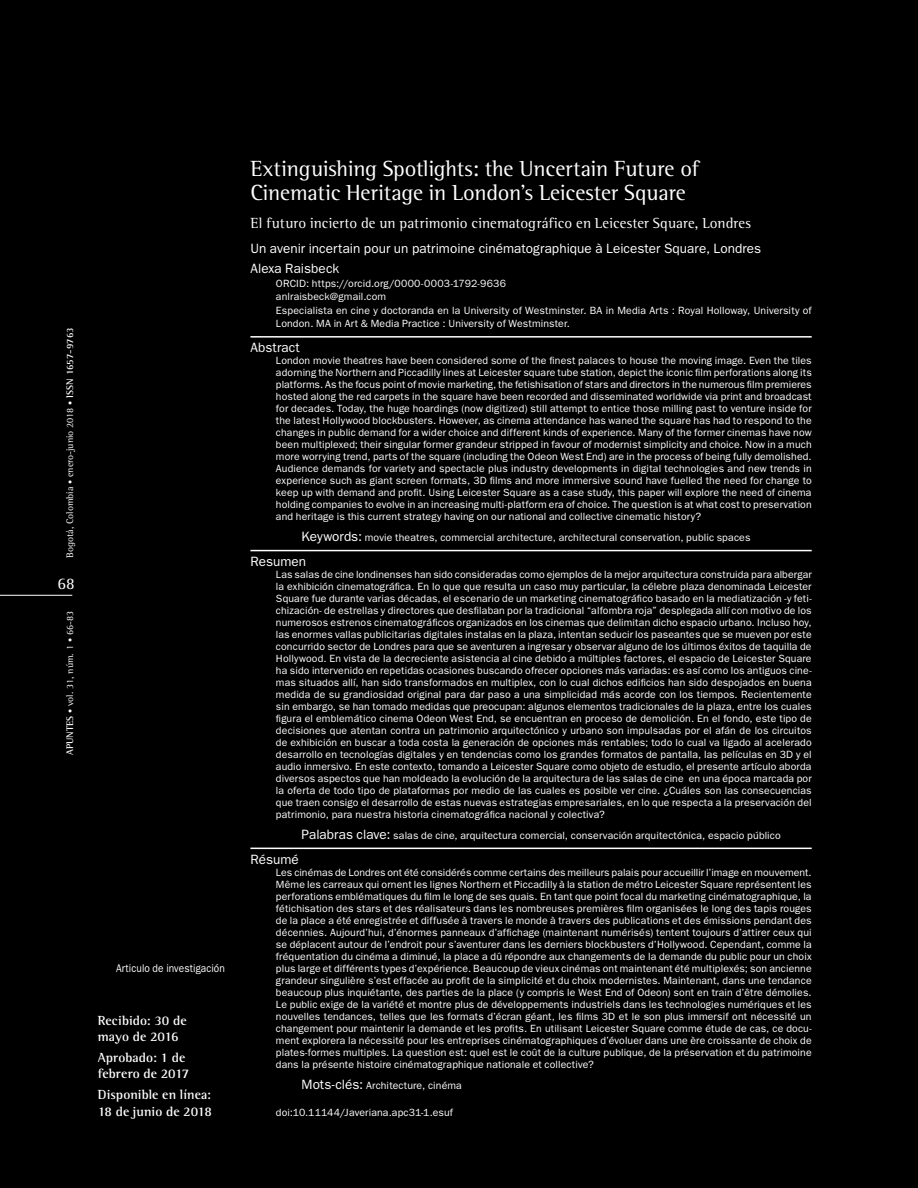
<style>
.page{position:relative;width:918px;height:1188px;background:#000}
.page>*{position:absolute;margin:0;border:0;box-sizing:border-box;transform-origin:0 0}
.N_Titulo{font:22.5px/24px "Agfa Rotis Semi Serif";letter-spacing:-.005em;color:#fff}
.Titulo{font:16.5px "Agfa Rotis Semi Serif";color:#fff}
.N_Título_Inglés{font:15px "Agfa Rotis Semi Serif";letter-spacing:.01em;color:#fff}
.N_Subtítulo{font:13.5px "ITC Franklin Gothic Std";letter-spacing:.005em;color:#fff}
.N_Info_Reseña{font:700 13.5px/16.5px "Agfa Rotis Semi Serif";color:#fff}
.N_Pie_de_Página{font:11.25px "ITC Franklin Gothic Std";letter-spacing:.01em;color:#fff;scale:.9 1}
.N_Body{font:10.5px/12px "ITC Franklin Gothic Std";letter-spacing:.01em;color:#fff;text-align:justify}
.N_Palabras_Clave{font:10.5px "ITC Franklin Gothic Std";letter-spacing:.015em;color:#fff}
.t1{font:9.75px "Agfa Rotis Semi Serif";color:#fff}
.s1{font-size:8.25px}
.s2{font-weight:700}
.s3{font-size:13.5px}
</style>
<div class="page">
<hr style="left:0;top:595px;width:72px;height:1px;background:#fff">
<hr style="left:250px;top:336px;width:562px;height:2px;background:#fff">
<hr style="left:250px;top:550px;width:562px;height:1px;background:#fff">
<hr style="left:250px;top:848px;width:562px;height:1px;background:#fff">
<p class="t1" style="left:64px;top:558px;width:232px;rotate:-90deg">Bogotá, Colombia <span class="s1">•</span> enero-junio 2018 <span class="s1">•</span> <span class="s2">ISSN 1657-9763</span></p>
<p class="Titulo" style="left:57px;top:574px;width:19px">68</p>
<p class="t1" style="left:64px;top:755px;width:145px;rotate:-90deg"><span class="s2">APUNTES</span> <span class="s1">•</span> vol. 31, núm. 1 <span class="s1">•</span> 66-83</p>
<p class="N_Pie_de_Página" style="left:116px;top:961px;width:123px">Articulo de investigación</p>
<p class="N_Info_Reseña" style="left:98px;top:1012px;width:90px">Recibido: 30 de mayo de 2016</p>
<p class="N_Info_Reseña" style="left:98px;top:1049px;width:93px">Aprobado: 1 de febrero de 2017</p>
<p class="N_Info_Reseña" style="left:98px;top:1086px;width:116px">Disponible en línea:<br>18 de junio de 2018</p>
<p class="N_Titulo" style="left:250px;top:157px;width:450px">Extinguishing Spotlights: the Uncertain Future of<br>Cinematic Heritage in London’s Leicester Square</p>
<p class="N_Título_Inglés" style="left:250px;top:214px;width:502px">El futuro incierto de un patrimonio cinematográfico en Leicester Square, Londres</p>
<p class="N_Subtítulo" style="left:250px;top:240px;width:512px">Un avenir incertain pour un patrimoine cinématographique à Leicester Square, Londres</p>
<p class="N_Subtítulo" style="left:250px;top:261px;width:90px">Alexa Raisbeck</p>
<p class="N_Body" style="left:276px;top:277px;width:232px">ORCID: https://orcid.org/0000-0003-1792-9636</p>
<p class="N_Body" style="left:276px;top:291px;width:112px">anlraisbeck@gmail.com</p>
<p class="N_Body" style="left:276px;top:304px;width:537px;line-height:13.5px">Especialista en cine y doctoranda en la University of Westminster. BA in Media Arts : Royal Holloway, University of<br>London. MA in Art &amp; Media Practice : University of Westminster.</p>
<p class="N_Subtítulo" style="left:250px;top:340px;width:51px">Abstract</p>
<p class="N_Body" style="left:276px;top:355px;width:537px">London movie theatres have been considered some of the finest palaces to house the moving image. Even the tiles adorning the Northern and Piccadilly lines at Leicester square tube station, depict the iconic film perforations along its platforms. As the focus point of movie marketing, the fetishisation of stars and directors in the numerous film premieres hosted along the red carpets in the square have been recorded and disseminated worldwide via print and broadcast for decades. Today, the huge hoardings (now digitized) still attempt to entice those milling past to venture inside for the latest Hollywood blockbusters. However, as cinema attendance has waned the square has had to respond to the changes in public demand for a wider choice and different kinds of experience. Many of the former cinemas have now been multiplexed; their singular former grandeur stripped in favour of modernist simplicity and choice. Now in a much more worrying trend, parts of the square (including the Odeon West End) are in the process of being fully demolished.<br>Audience demands for variety and spectacle plus industry developments in digital technologies and new trends in experience such as giant screen formats, 3D films and more immersive sound have fuelled the need for change to keep up with demand and profit. Using Leicester Square as a case study, this paper will explore the need of cinema holding companies to evolve in an increasing multi-platform era of choice. The question is at what cost to preservation and heritage is this current strategy having on our national and collective cinematic history?</p>
<p class="N_Palabras_Clave" style="left:301px;top:532px;width:451px"><span class="s3">Keywords:</span> movie theatres, commercial architecture, architectural conservation, public spaces</p>
<p class="N_Subtítulo" style="left:250px;top:554px;width:57px">Resumen</p>
<p class="N_Body" style="left:276px;top:569px;width:537px">Las salas de cine londinenses han sido consideradas como ejemplos de la mejor arquitectura construida para albergar la exhibición cinematográfica. En lo que que resulta un caso muy particular, la célebre plaza denominada Leicester Square fue durante varias décadas, el escenario de un marketing cinematográfico basado en la mediatización -y feti&shy;chización- de estrellas y directores que desfilaban por la tradicional “alfombra roja” desplegada allí con motivo de los numerosos estrenos cinematográficos organizados en los cinemas que delimitan dicho espacio urbano. Incluso hoy, las enormes vallas publicitarias digitales instalas en la plaza, intentan seducir los paseantes que se mueven por este concurrido sector de Londres para que se aventuren a ingresar y observar alguno de los últimos éxitos de taquilla de Hollywood. En vista de la decreciente asistencia al cine debido a múltiples factores, el espacio de Leicester Square ha sido intervenido en repetidas ocasiones buscando ofrecer opciones más variadas: es así como los antiguos cine&shy;mas situados allí, han sido transformados en multiplex, con lo cual dichos edificios han sido despojados en buena medida de su grandiosidad original para dar paso a una simplicidad más acorde con los tiempos. Recientemente sin embargo, se han tomado medidas que preocupan: algunos elementos tradicionales de la plaza, entre los cuales figura el emblemático cinema Odeon West End, se encuentran en proceso de demolición. En el fondo, este tipo de decisiones que atentan contra un patrimonio arquitectónico y urbano son impulsadas por el afán de los circuitos de exhibición en buscar a toda costa la generación de opciones más rentables; todo lo cual va ligado al acelerado desarrollo en tecnologías digitales y en tendencias como los grandes formatos de pantalla, las películas en 3D y el audio inmersivo. En este contexto, tomando a Leicester Square como objeto de estudio, el presente artículo aborda diversos aspectos que han moldeado la evolución de la arquitectura de las salas de cine en una época marcada por la oferta de todo tipo de plataformas por medio de las cuales es posible ver cine. ¿Cuáles son las consecuencias que traen consigo el desarrollo de estas nuevas estrategias empresariales, en lo que respecta a la preservación del patrimonio, para nuestra historia cinematográfica nacional y colectiva?</p>
<p class="N_Palabras_Clave" style="left:301px;top:829px;width:481px"><span class="s3">Palabras clave:</span> salas de cine, arquitectura comercial, conservación arquitectónica, espacio público</p>
<p class="N_Subtítulo" style="left:250px;top:852px;width:50px">Résumé</p>
<p class="N_Body" style="left:276px;top:866px;width:537px">Les cinémas de Londres ont été considérés comme certains des meilleurs palais pour accueillir l’image en mouvement.<br>Même les carreaux qui ornent les lignes Northern et Piccadilly à la station de métro Leicester Square représentent les perforations emblématiques du film le long de ses quais. En tant que point focal du marketing cinématographique, la fétichisation des stars et des réalisateurs dans les nombreuses premières film organisées le long des tapis rouges de la place a été enregistrée et diffusée à travers le monde à travers des publications et des émissions pendant des décennies. Aujourd’hui, d’énormes panneaux d’affichage (maintenant numérisés) tentent toujours d’attirer ceux qui se déplacent autour de l’endroit pour s’aventurer dans les derniers blockbusters d’Hollywood. Cependant, comme la fréquentation du cinéma a diminué, la place a dû répondre aux changements de la demande du public pour un choix plus large et différents types d’expérience. Beaucoup de vieux cinémas ont maintenant été multiplexés; son ancienne grandeur singulière s’est effacée au profit de la simplicité et du choix modernistes. Maintenant, dans une tendance beaucoup plus inquiétante, des parties de la place (y compris le West End of Odeon) sont en train d’être démolies.<br>Le public exige de la variété et montre plus de développements industriels dans les technologies numériques et les nouvelles tendances, telles que les formats d’écran géant, les films 3D et le son plus immersif ont nécessité un changement pour maintenir la demande et les profits. En utilisant Leicester Square comme étude de cas, ce docu&shy;ment explorera la nécessité pour les entreprises cinématographiques d’évoluer dans une ère croissante de choix de plates-formes multiples. La question est: quel est le coût de la culture publique, de la préservation et du patrimoine dans la présente histoire cinématographique nationale et collective?</p>
<p class="N_Palabras_Clave" style="left:301px;top:1079px;width:162px"><span class="s3">Mots-clés:</span> Architecture, cinéma</p>
<p class="N_Body" style="left:276px;top:1106px;width:179px">doi:10.11144/Javeriana.apc31-1.esuf</p>
</div>
